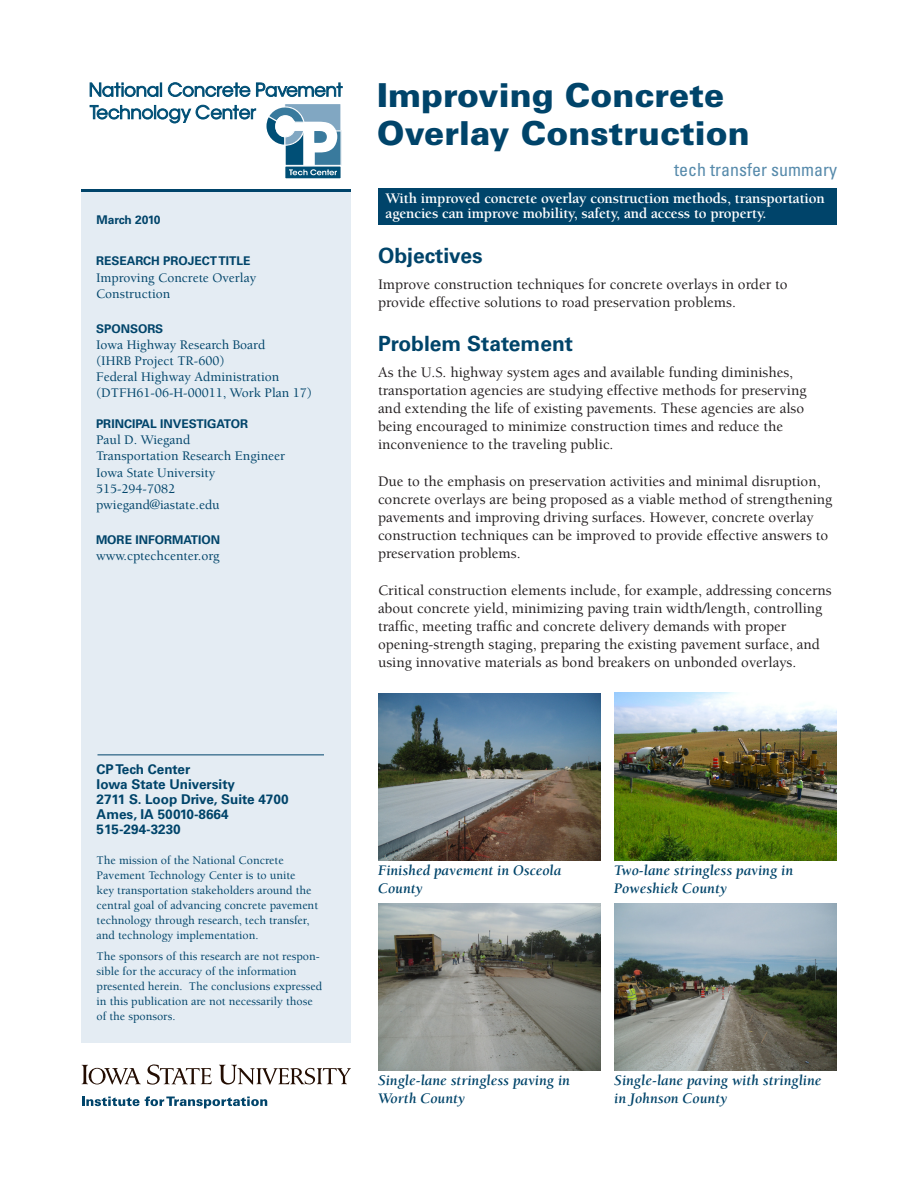
<style>
.page{position:relative;width:918px;height:1188px;background:#fff}
.page>*{position:absolute;margin:0;border:0;box-sizing:border-box;transform-origin:0 0}
.Headline_1{font:900 33px/37.5px "Univers";color:#00446a}
.head_1{font:700 21px "Univers";color:#00446a}
.Headline2{font:condensed 18px "Univers";color:#568aab}
.Body_text{font:500 15px/18px "Berkeley";color:#231f20}
.t1{font:italic 700 15px/18px "Berkeley";color:#00446a}
.pullout_sentence{font:700 15px/15px "Berkeley";letter-spacing:-.01em;color:#fff}
.info{font:500 13.5px "Berkeley";color:#00446a}
.address{font:700 13.5px "Univers";color:#00446a}
.address-2{font:500 12px/15px "Berkeley";color:#00446a}
.tech_trans__summary{font:500 12px/15px "Berkeley";color:#00446a}
.label{font:700 12px "Univers";color:#00446a}
.date{font:700 12px "Univers";letter-spacing:-.02em;color:#00446a}
</style>
<div class="page">
<div style="left:81px;top:189px;width:270px;height:853px;background:#e4ecf3"></div>
<div style="left:378px;top:189px;width:459px;height:36px;background:#00446a"></div>
<hr style="left:81px;top:189px;width:270px;height:3px;background:#00446a">
<hr style="left:98px;top:755px;width:226px;height:1px;background:#00446a">
<svg style="left:286px;top:175px;width:53px;height:2px"></svg>
<svg style="left:90px;top:82px;width:253px;height:93px"></svg>
<svg style="left:82px;top:1065px;width:59px;height:19px"></svg>
<svg style="left:147px;top:1064px;width:65px;height:21px"></svg>
<svg style="left:219px;top:1065px;width:132px;height:20px"></svg>
<svg style="left:82px;top:1096px;width:185px;height:12px"></svg>
<img style="left:378px;top:903px;width:223px;height:167px">
<img style="left:378px;top:693px;width:223px;height:167px">
<img style="left:614px;top:903px;width:223px;height:167px">
<img style="left:614px;top:692px;width:223px;height:169px">
<p class="date" style="left:96px;top:213px;width:66px">March 2010</p>
<p class="label" style="left:96px;top:254px;width:156px">Research Project Title</p>
<p class="info" style="left:96px;top:270px;width:162px">Improving Concrete Overlay</p>
<p class="info" style="left:96px;top:286px;width:76px">Construction</p>
<p class="label" style="left:96px;top:321px;width:69px">Sponsors</p>
<p class="info" style="left:96px;top:337px;width:171px">Iowa Highway Research Board</p>
<p class="info" style="left:96px;top:354px;width:130px">(IHRB Project TR-600)</p>
<p class="info" style="left:96px;top:370px;width:185px">Federal Highway Administration</p>
<p class="info" style="left:96px;top:386px;width:218px">(DTFH61-06-H-00011, Work Plan 17)</p>
<p class="label" style="left:96px;top:417px;width:150px">Principal Investigator</p>
<p class="info" style="left:96px;top:433px;width:96px">Paul D. Wiegand</p>
<p class="info" style="left:96px;top:449px;width:191px">Transportation Research Engineer</p>
<p class="info" style="left:96px;top:465px;width:121px">Iowa State University</p>
<p class="info" style="left:96px;top:481px;width:81px">515-294-7082</p>
<p class="info" style="left:96px;top:498px;width:125px">pwiegand@iastate.edu</p>
<p class="label" style="left:96px;top:532px;width:126px">More Information</p>
<p class="info" style="left:96px;top:549px;width:125px">www.cptechcenter.org</p>
<p class="address" style="left:97px;top:761px;width:95px">CP Tech Center</p>
<p class="address" style="left:97px;top:776px;width:140px">Iowa State University</p>
<p class="address" style="left:97px;top:791px;width:194px">2711 S. Loop Drive, Suite 4700</p>
<p class="address" style="left:97px;top:806px;width:133px">Ames, IA 50010-8664</p>
<p class="address" style="left:97px;top:821px;width:86px">515-294-3230</p>
<p class="address-2" style="left:97px;top:853px;width:223px">The mission of the National Concrete Pavement Technology Center is to unite<br>key transportation stakeholders around the central goal of advancing concrete pavement technology through research, tech transfer, and technology implementation.</p>
<p class="tech_trans__summary" style="left:97px;top:949px;width:227px">The sponsors of this research are not respon&shy;sible for the accuracy of the information presented herein. The conclusions expressed in this publication are not necessarily those of the sponsors.</p>
<p class="Headline_1" style="left:377px;top:76px;width:374px">Improving Concrete<br>Overlay Construction</p>
<p class="Headline2" style="left:674px;top:159px;width:164px">tech transfer summary</p>
<p class="pullout_sentence" style="left:386px;top:191px;width:441px">With improved concrete overlay construction methods, transportation agencies can improve mobility, safety, and access to property.</p>
<p class="head_1" style="left:378px;top:243px;width:106px">Objectives</p>
<p class="Body_text" style="left:378px;top:276px;width:411px">Improve construction techniques for concrete overlays in order to provide effective solutions to road preservation problems.</p>
<p class="head_1" style="left:378px;top:331px;width:197px">Problem Statement</p>
<p class="Body_text" style="left:378px;top:364px;width:430px">As the U.S. highway system ages and available funding diminishes, transportation agencies are studying effective methods for preserving and extending the life of existing pavements. These agencies are also being encouraged to minimize construction times and reduce the inconvenience to the traveling public.</p>
<p class="Body_text" style="left:378px;top:473px;width:456px">Due to the emphasis on preservation activities and minimal disruption, concrete overlays are being proposed as a viable method of strengthening pavements and improving driving surfaces. However, concrete overlay construction techniques can be improved to provide effective answers to preservation problems.</p>
<p class="Body_text" style="left:378px;top:582px;width:455px">Critical construction elements include, for example, addressing concerns about concrete yield, minimizing paving train width/length, controlling traffic, meeting traffic and concrete delivery demands with proper opening-strength staging, preparing the existing pavement surface, and using innovative materials as bond breakers on unbonded overlays.</p>
<p class="t1" style="left:378px;top:862px;width:185px">Finished pavement in Osceola<br>County</p>
<p class="t1" style="left:614px;top:862px;width:180px">Two-lane stringless paving in<br>Poweshiek County</p>
<p class="t1" style="left:378px;top:1071px;width:193px">Single-lane stringless paving in<br>Worth County</p>
<p class="t1" style="left:614px;top:1071px;width:209px">Single-lane paving with stringline in Johnson County</p>
</div>
